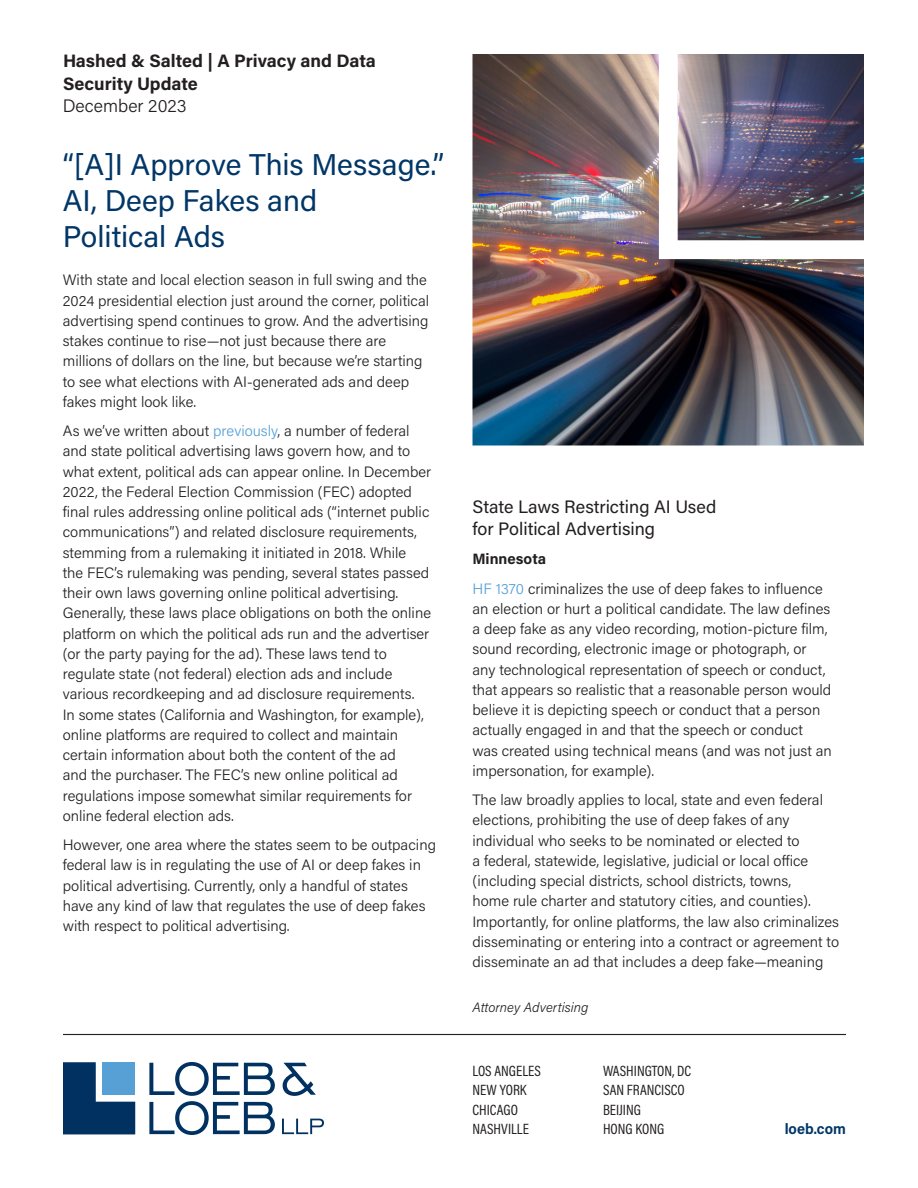
<style>
.page{position:relative;width:918px;height:1188px;background:#fff}
.page>*{position:absolute;margin:0;border:0;box-sizing:border-box;transform-origin:0 0}
._01_Title{font:30px/36px "Acumin Pro";color:#003667}
._02_Body_Head{font:18px/22.5px "Acumin Pro";color:#231f20}
.t1{font:700 18px/22.5px "Acumin Pro";letter-spacing:-.005em;color:#231f20}
._00c_Alert_Date{font:300 18px "Acumin Pro";color:#231f20}
._03a_Body{font:300 15px/20.2px "Acumin Pro";color:#231f20}
._10a_Footer_-_List_of_Cities{font:15px "Acumin Pro Cond";color:#231f20}
._03a_Body-2{font:700 15px "Acumin Pro";color:#231f20}
._10b_Footer_-_Website{font:700 15px "Acumin Pro Semi Cond";color:#003667}
._09f_Attorney_Advertising{font:italic 300 13.5px "Acumin Pro";color:#231f20}
.s1{color:#56a0d5}
</style>
<div class="page">
<img style="left:472px;top:54px;width:392px;height:392px">
<img style="left:659px;top:54px;width:205px;height:205px">
<svg style="left:63px;top:1062px;width:72px;height:72px;background:#1d4872"></svg>
<div style="left:102px;top:1062px;width:33px;height:33px;background:#56a0d5"></div>
<svg style="left:283px;top:1063px;width:33px;height:33px"></svg>
<svg style="left:149px;top:1062px;width:126px;height:73px"></svg>
<svg style="left:282px;top:1119px;width:42px;height:15px"></svg>
<hr style="left:63px;top:1034px;width:783px;height:1px;background:#231f20">
<p class="t1" style="left:63px;top:49px;width:314px">Hashed &amp; Salted | A Privacy and Data<br>Security Update</p>
<p class="_00c_Alert_Date" style="left:63px;top:94px;width:125px">December 2023</p>
<p class="_01_Title" style="left:63px;top:146px;width:383px">“[A]I Approve This Message.”<br>AI, Deep Fakes and<br>Political Ads</p>
<p class="_03a_Body" style="left:63px;top:270px;width:368px">With state and local election season in full swing and the 2024 presidential election just around the corner, political advertising spend continues to grow. And the advertising stakes continue to rise—not just because there are millions of dollars on the line, but because we’re starting to see what elections with AI-generated ads and deep fakes might look like.</p>
<p class="_03a_Body" style="left:63px;top:420px;width:370px">As we’ve written about <span class="s1">previously</span>, a number of federal and state political advertising laws govern how, and to what extent, political ads can appear online. In December 2022, the Federal Election Commission (FEC) adopted final rules addressing online political ads (“internet public communications”) and related disclosure requirements, stemming from a rulemaking it initiated in 2018. While<br>the FEC’s rulemaking was pending, several states passed their own laws governing online political advertising.<br>Generally, these laws place obligations on both the online platform on which the political ads run and the advertiser (or the party paying for the ad). These laws tend to regulate state (not federal) election ads and include various recordkeeping and ad disclosure requirements.<br>In some states (California and Washington, for example), online platforms are required to collect and maintain certain information about both the content of the ad<br>and the purchaser. The FEC’s new online political ad regulations impose somewhat similar requirements for online federal election ads.</p>
<p class="_03a_Body" style="left:63px;top:834px;width:375px">However, one area where the states seem to be outpacing federal law is in regulating the use of AI or deep fakes in political advertising. Currently, only a handful of states have any kind of law that regulates the use of deep fakes with respect to political advertising.</p>
<p class="_02_Body_Head" style="left:472px;top:494px;width:245px">State Laws Restricting AI Used for Political Advertising</p>
<p class="_03a_Body-2" style="left:472px;top:549px;width:75px">Minnesota</p>
<p class="_03a_Body" style="left:472px;top:578px;width:361px"><span class="s1">HF 1370</span> criminalizes the use of deep fakes to influence an election or hurt a political candidate. The law defines a deep fake as any video recording, motion-picture film, sound recording, electronic image or photograph, or any technological representation of speech or conduct, that appears so realistic that a reasonable person would believe it is depicting speech or conduct that a person actually engaged in and that the speech or conduct was created using technical means (and was not just an impersonation, for example).</p>
<p class="_03a_Body" style="left:472px;top:789px;width:368px">The law broadly applies to local, state and even federal elections, prohibiting the use of deep fakes of any individual who seeks to be nominated or elected to<br>a federal, statewide, legislative, judicial or local office (including special districts, school districts, towns,<br>home rule charter and statutory cities, and counties).<br>Importantly, for online platforms, the law also criminalizes disseminating or entering into a contract or agreement to disseminate an ad that includes a deep fake—meaning</p>
<p class="_09f_Attorney_Advertising" style="left:472px;top:998px;width:117px">Attorney Advertising</p>
<p class="_10a_Footer_-_List_of_Cities" style="left:472px;top:1061px;width:70px">LOS ANGELES</p>
<p class="_10a_Footer_-_List_of_Cities" style="left:472px;top:1080px;width:56px">NEW YORK</p>
<p class="_10a_Footer_-_List_of_Cities" style="left:472px;top:1100px;width:47px">CHICAGO</p>
<p class="_10a_Footer_-_List_of_Cities" style="left:472px;top:1119px;width:58px">NASHVILLE</p>
<p class="_10a_Footer_-_List_of_Cities" style="left:603px;top:1061px;width:90px">WASHINGTON, DC</p>
<p class="_10a_Footer_-_List_of_Cities" style="left:603px;top:1080px;width:83px">SAN FRANCISCO</p>
<p class="_10a_Footer_-_List_of_Cities" style="left:603px;top:1100px;width:40px">BEIJING</p>
<p class="_10a_Footer_-_List_of_Cities" style="left:603px;top:1119px;width:63px">HONG KONG</p>
<p class="_10b_Footer_-_Website" style="left:785px;top:1118px;width:63px">loeb.com</p>
</div>
